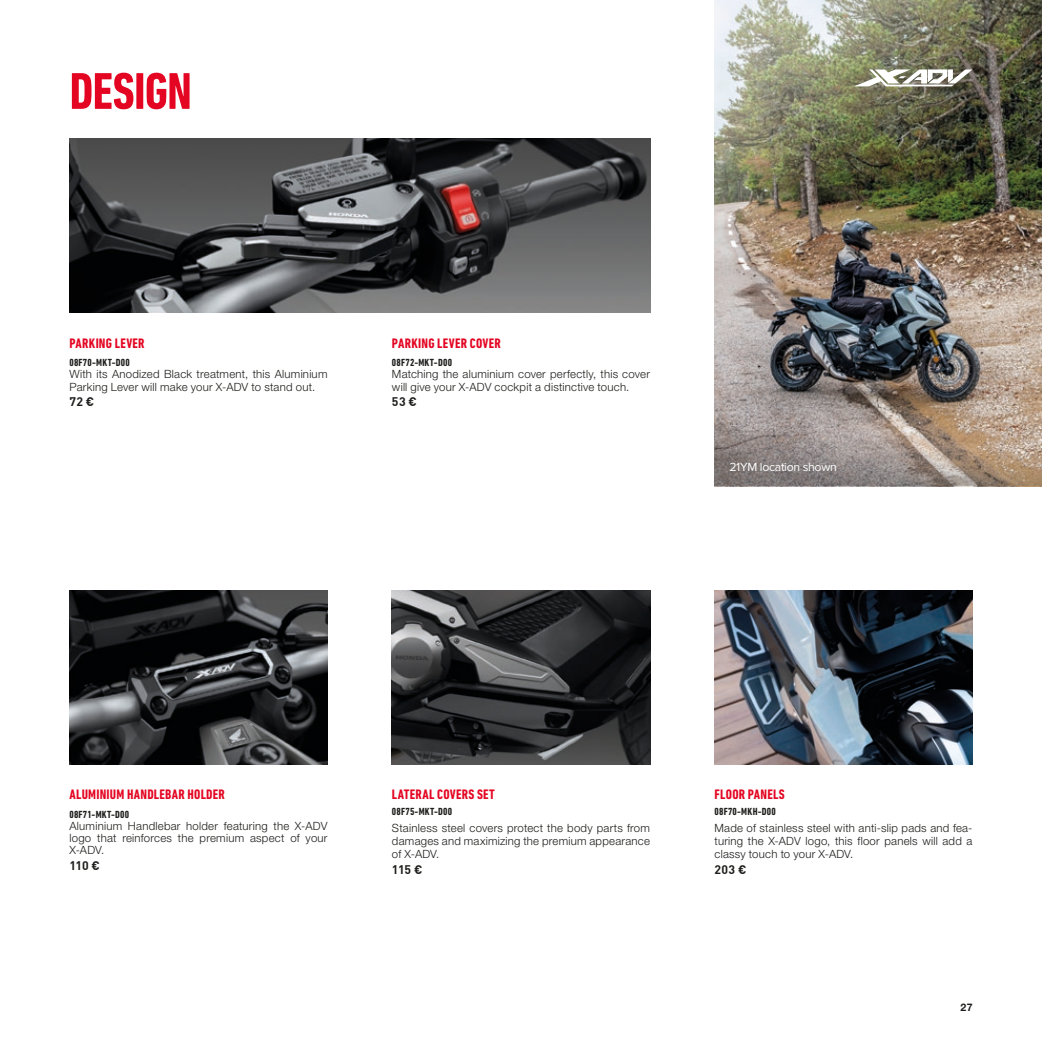
<style>
.page{position:relative;width:1042px;height:1042px;background:#fff}
.page>*{position:absolute;margin:0;border:0;box-sizing:border-box;transform-origin:0 0}
.t1{font:700 condensed 52.5px "DIN Next LT Pro";letter-spacing:-.02em;color:#e40522}
.t2{font:700 condensed 14px "DIN Next LT Pro";letter-spacing:.015em;color:#e40522}
.t3{font:700 12.25px "DIN Offc Pro";letter-spacing:.01em;color:#1d1d1b}
.t4{font:12.25px "Proxima Nova";letter-spacing:-.025em;color:#fff}
.t5{font:300 11.38px/12.2px "Helvetica Neue";letter-spacing:.02em;color:#1d1d1b;text-align:justify}
.t6{font:700 condensed 10.5px "DIN Next LT Pro";letter-spacing:.02em;color:#1d1d1b}
.t7{font:700 10.5px "Helvetica Neue";color:#1d1d1b}
</style>
<div class="page">
<img style="left:714px;top:0;width:328px;height:378px">
<svg style="left:714px;top:378px;width:328px;height:108px;background:#998b82"></svg>
<img style="left:69px;top:590px;width:258px;height:174px">
<img style="left:69px;top:139px;width:581px;height:174px">
<img style="left:392px;top:590px;width:258px;height:174px">
<img style="left:714px;top:590px;width:258px;height:174px">
<svg style="left:853px;top:69px;width:119px;height:17px"></svg>
<h1 class="t1" style="left:69px;top:61px;width:124px">DESIGN</h1>
<p class="t2" style="left:69px;top:335px;width:77px">PARKING LEVER</p>
<p class="t6" style="left:69px;top:357px;width:62px">08F70-MKT-D00</p>
<p class="t5" style="left:69px;top:368px;width:259px">With its Anodized Black treatment, this Aluminium<br>Parking Lever will make your X-ADV to stand out.</p>
<p class="t3" style="left:69px;top:392px;width:26px">72 €</p>
<p class="t2" style="left:392px;top:335px;width:110px">PARKING LEVER COVER</p>
<p class="t6" style="left:392px;top:357px;width:62px">08F72-MKT-D00</p>
<p class="t5" style="left:392px;top:368px;width:259px">Matching the aluminium cover perfectly, this cover will give your X-ADV cockpit a distinctive touch.</p>
<p class="t3" style="left:392px;top:392px;width:26px">53 €</p>
<p class="t4" style="left:729px;top:460px;width:109px">21YM location shown</p>
<p class="t2" style="left:69px;top:787px;width:157px">ALUMINIUM HANDLEBAR HOLDER</p>
<p class="t6" style="left:69px;top:808px;width:61px">08F71-MKT-D00</p>
<p class="t5" style="left:69px;top:819px;width:259px">Aluminium Handlebar holder featuring the X-ADV logo that reinforces the premium aspect of your X-ADV.</p>
<p class="t3" style="left:69px;top:856px;width:32px">110 €</p>
<p class="t2" style="left:392px;top:787px;width:104px">LATERAL COVERS SET</p>
<p class="t6" style="left:392px;top:805px;width:62px">08F75-MKT-D00</p>
<p class="t5" style="left:392px;top:821px;width:259px;line-height:13.1px">Stainless steel covers protect the body parts from damages and maximizing the premium appearance of X-ADV.</p>
<p class="t3" style="left:392px;top:859px;width:32px">115 €</p>
<p class="t2" style="left:714px;top:787px;width:72px">FLOOR PANELS</p>
<p class="t6" style="left:714px;top:805px;width:63px">08F70-MKH-D00</p>
<p class="t5" style="left:714px;top:821px;width:259px;line-height:13.1px">Made of stainless steel with anti-slip pads and fea&shy;turing the X-ADV logo, this floor panels will add a classy touch to your X-ADV.</p>
<p class="t3" style="left:714px;top:859px;width:33px">203 €</p>
<p class="t7" style="left:960px;top:1001px;width:13px">27</p>
</div>
